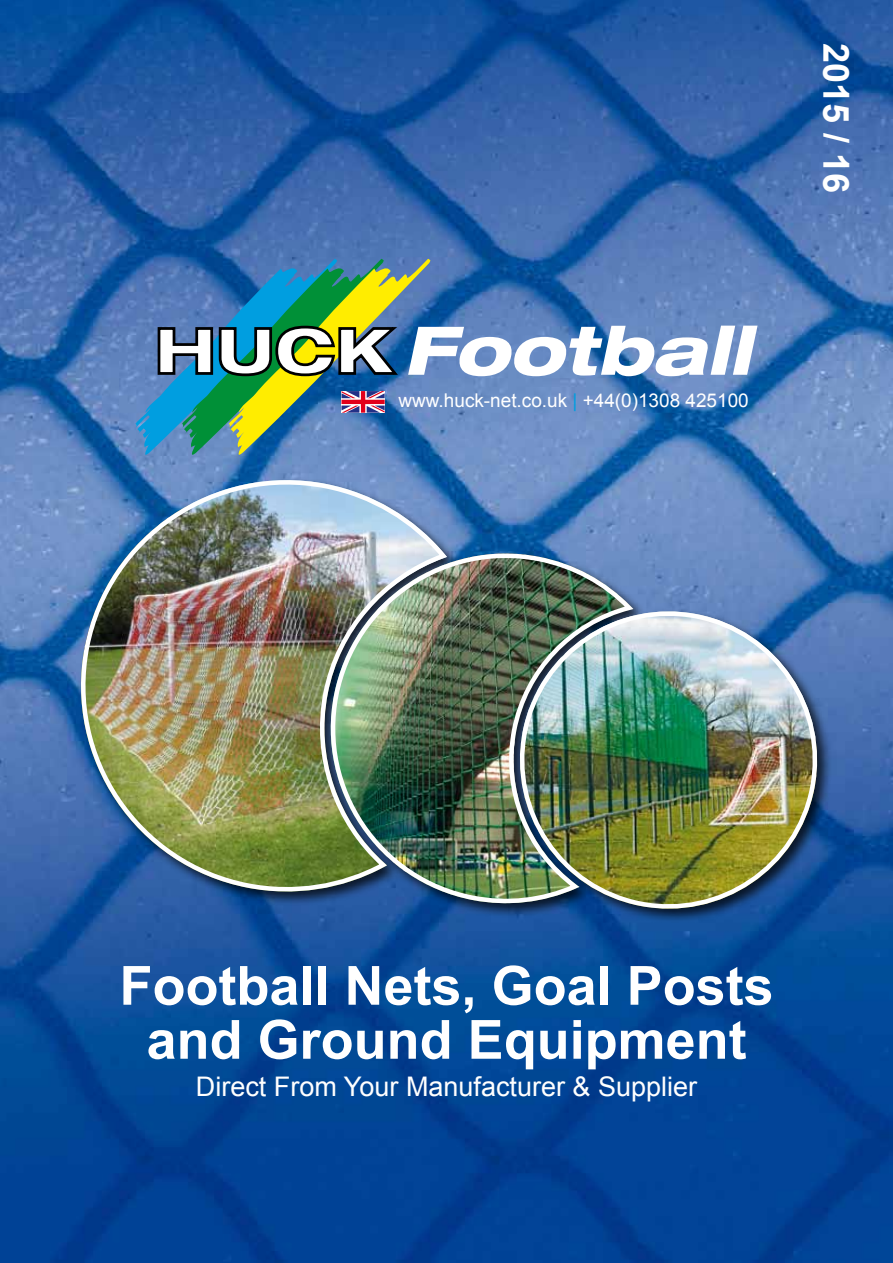
<style>
.page{position:relative;width:893px;height:1263px;background:#fff}
.page>*{position:absolute;margin:0;border:0;box-sizing:border-box;transform-origin:0 0}
.t1{font:700 54px/54px "Arial";color:#fff;text-align:center}
.t2{font:700 36px "Arial";color:#fff}
.t3{font:27px "Arial";color:#fff}
.t4{font:18.9px "Arial";color:#fff}
.s1{color:#009ee0}
</style>
<div class="page">
<img style="left:0;top:0;width:893px;height:1263px">
<svg style="left:135px;top:259px;width:622px;height:196px;background:#6390ad"></svg>
<div style="left:78px;top:477px;width:754px;height:446px;background:#000;opacity:.75"></div>
<img style="left:313px;top:535px;width:325px;height:375px">
<img style="left:60px;top:459px;width:391px;height:441px">
<img style="left:504px;top:596px;width:329px;height:323px">
<p class="t2" style="left:860px;top:43px;width:152px;rotate:90deg">2015 / 16</p>
<p class="t4" style="left:399px;top:388px;width:352px">www.huck-net.co.uk <span class="s1">|</span> +44(0)1308 425100</p>
<p class="t1" style="left:119px;top:960px;width:656px">Football Nets, Goal Posts and Ground Equipment</p>
<p class="t3" style="left:196px;top:1069px;width:503px">Direct From Your Manufacturer &amp; Supplier</p>
</div>
